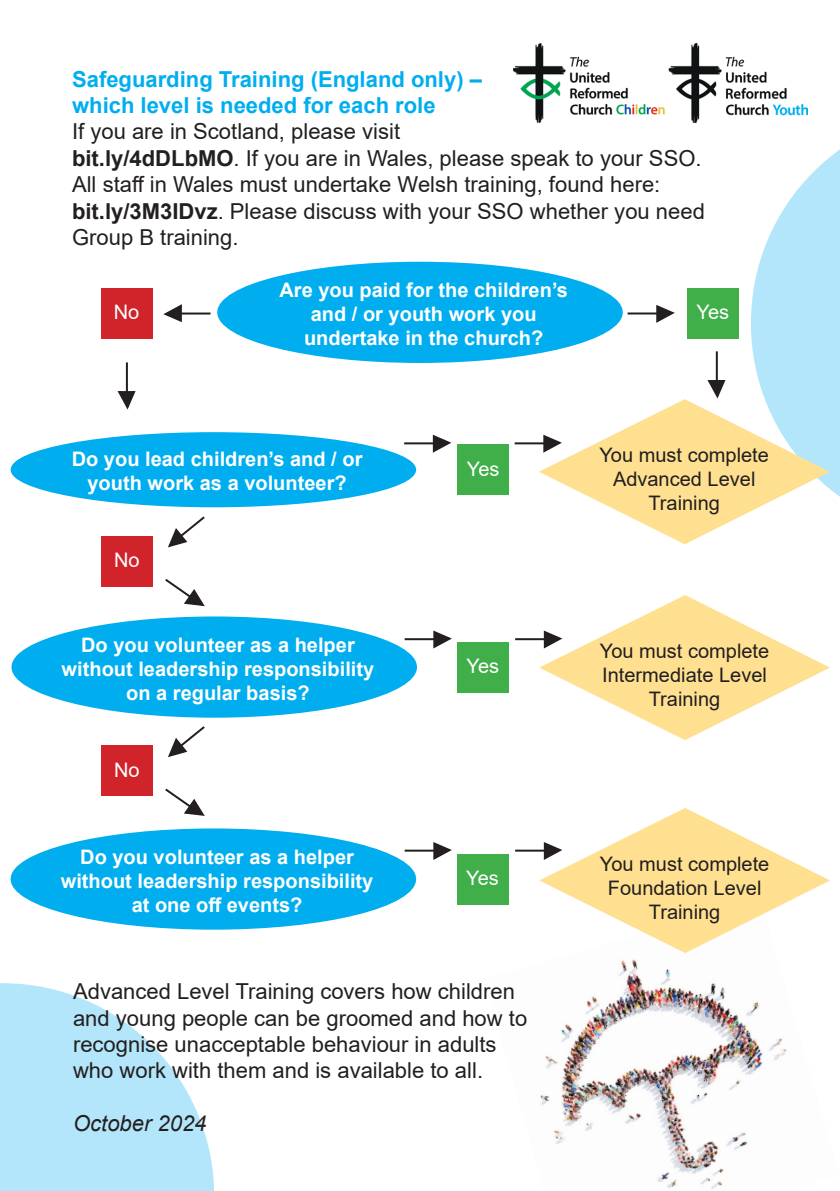
<style>
.page{position:relative;width:840px;height:1191px;background:#fff}
.page>*{position:absolute;margin:0;border:0;box-sizing:border-box;transform-origin:0 0}
.t1{font:22px/26.4px "Arial";color:#231f20}
.t2{font:700 22px/26.4px "Arial";color:#00aeef}
.t3{font:italic 22px "Arial";color:#231f20}
.t4{font:700 20px/24px "Arial";color:#fff;text-align:center}
.t5{font:20px/24px "Arial";color:#231f20;text-align:center}
.t6{font:20px "Arial";color:#fff}
.s1{font-weight:700}
</style>
<div class="page">
<svg style="left:0;top:983px;width:214px;height:208px;fill:#b3e6fa"></svg>
<svg style="left:751px;top:110px;width:88px;height:386px"></svg>
<img style="left:483px;top:899px;width:304px;height:290px">
<div style="left:217px;top:262px;width:405px;height:101px;background:#00aeef;border-radius:50%"></div>
<div style="left:11px;top:432px;width:405px;height:75px;background:#00aeef;border-radius:50%"></div>
<div style="left:11px;top:616px;width:406px;height:101px;background:#00aeef;border-radius:50%"></div>
<div style="left:11px;top:828px;width:405px;height:101px;background:#00aeef;border-radius:50%"></div>
<svg style="left:538px;top:399px;width:291px;height:145px"></svg>
<div style="left:101px;top:288px;width:51px;height:50px;background:#d1232a"></div>
<div style="left:686px;top:288px;width:52px;height:50px;background:#40ae49"></div>
<div style="left:101px;top:536px;width:52px;height:50px;background:#d1232a"></div>
<div style="left:101px;top:745px;width:52px;height:51px;background:#d1232a"></div>
<div style="left:457px;top:444px;width:51px;height:51px;background:#40ae49"></div>
<div style="left:457px;top:642px;width:51px;height:50px;background:#40ae49"></div>
<div style="left:456px;top:854px;width:52px;height:50px;background:#40ae49"></div>
<svg style="left:539px;top:595px;width:290px;height:145px"></svg>
<svg style="left:539px;top:808px;width:290px;height:145px"></svg>
<hr style="left:627px;top:312px;width:43px;height:2px;background:#231f20">
<svg style="left:654px;top:305px;width:21px;height:18px"></svg>
<hr style="left:715px;top:351px;width:2px;height:43px;background:#231f20">
<svg style="left:705px;top:378px;width:21px;height:23px"></svg>
<hr style="left:167px;top:312px;width:43px;height:2px;background:#231f20">
<svg style="left:163px;top:304px;width:20px;height:19px"></svg>
<hr style="left:126px;top:362px;width:2px;height:44px;background:#231f20">
<svg style="left:117px;top:389px;width:19px;height:21px"></svg>
<svg style="left:168px;top:726px;width:37px;height:31px"></svg>
<svg style="left:165px;top:788px;width:40px;height:28px"></svg>
<hr style="left:404px;top:442px;width:43px;height:2px;background:#231f20">
<svg style="left:431px;top:434px;width:21px;height:19px"></svg>
<hr style="left:514px;top:442px;width:43px;height:2px;background:#231f20">
<svg style="left:541px;top:433px;width:23px;height:21px"></svg>
<hr style="left:404px;top:638px;width:43px;height:2px;background:#231f20">
<svg style="left:431px;top:630px;width:21px;height:19px"></svg>
<hr style="left:515px;top:638px;width:43px;height:2px;background:#231f20">
<svg style="left:542px;top:629px;width:22px;height:21px"></svg>
<hr style="left:404px;top:849px;width:43px;height:2px;background:#231f20">
<svg style="left:431px;top:842px;width:21px;height:18px"></svg>
<hr style="left:515px;top:849px;width:43px;height:2px;background:#231f20">
<svg style="left:542px;top:841px;width:22px;height:20px"></svg>
<img style="left:513px;top:44px;width:294px;height:79px">
<svg style="left:168px;top:516px;width:37px;height:32px"></svg>
<svg style="left:165px;top:579px;width:40px;height:28px"></svg>
<p class="t2" style="left:72px;top:66px;width:411px">Safeguarding Training (England only) – which level is needed for each role</p>
<p class="t1" style="left:72px;top:118px;width:634px">If you are in Scotland, please visit<br><span class="s1">bit.ly/4dDLbMO</span>. If you are in Wales, please speak to your SSO.<br>All staff in Wales must undertake Welsh training, found here: <span class="s1">bit.ly/3M3IDvz</span>. Please discuss with your SSO whether you need Group B training.</p>
<p class="t4" style="left:279px;top:278px;width:290px">Are you paid for the children’s and / or youth work you undertake in the church?</p>
<p class="t6" style="left:114px;top:298px;width:27px">No</p>
<p class="t6" style="left:696px;top:298px;width:34px">Yes</p>
<p class="t4" style="left:72px;top:447px;width:292px">Do you lead children’s and / or youth work as a volunteer?</p>
<p class="t6" style="left:114px;top:546px;width:27px">No</p>
<p class="t4" style="left:62px;top:633px;width:314px">Do you volunteer as a helper without leadership responsibility on a regular basis?</p>
<p class="t6" style="left:114px;top:756px;width:27px">No</p>
<p class="t4" style="left:61px;top:844px;width:314px">Do you volunteer as a helper without leadership responsibility at one off events?</p>
<p class="t6" style="left:466px;top:455px;width:34px">Yes</p>
<p class="t6" style="left:466px;top:652px;width:34px">Yes</p>
<p class="t6" style="left:466px;top:864px;width:34px">Yes</p>
<p class="t1" style="left:73px;top:978px;width:455px">Advanced Level Training covers how children and young people can be groomed and how to recognise unacceptable behaviour in adults who work with them and is available to all.</p>
<p class="t3" style="left:73px;top:1109px;width:135px">October 2024</p>
<p class="t5" style="left:599px;top:443px;width:171px">You must complete<br>Advanced Level<br>Training</p>
<p class="t5" style="left:599px;top:638px;width:171px">You must complete<br>Intermediate Level<br>Training</p>
<p class="t5" style="left:599px;top:851px;width:171px">You must complete<br>Foundation Level<br>Training</p>
</div>
